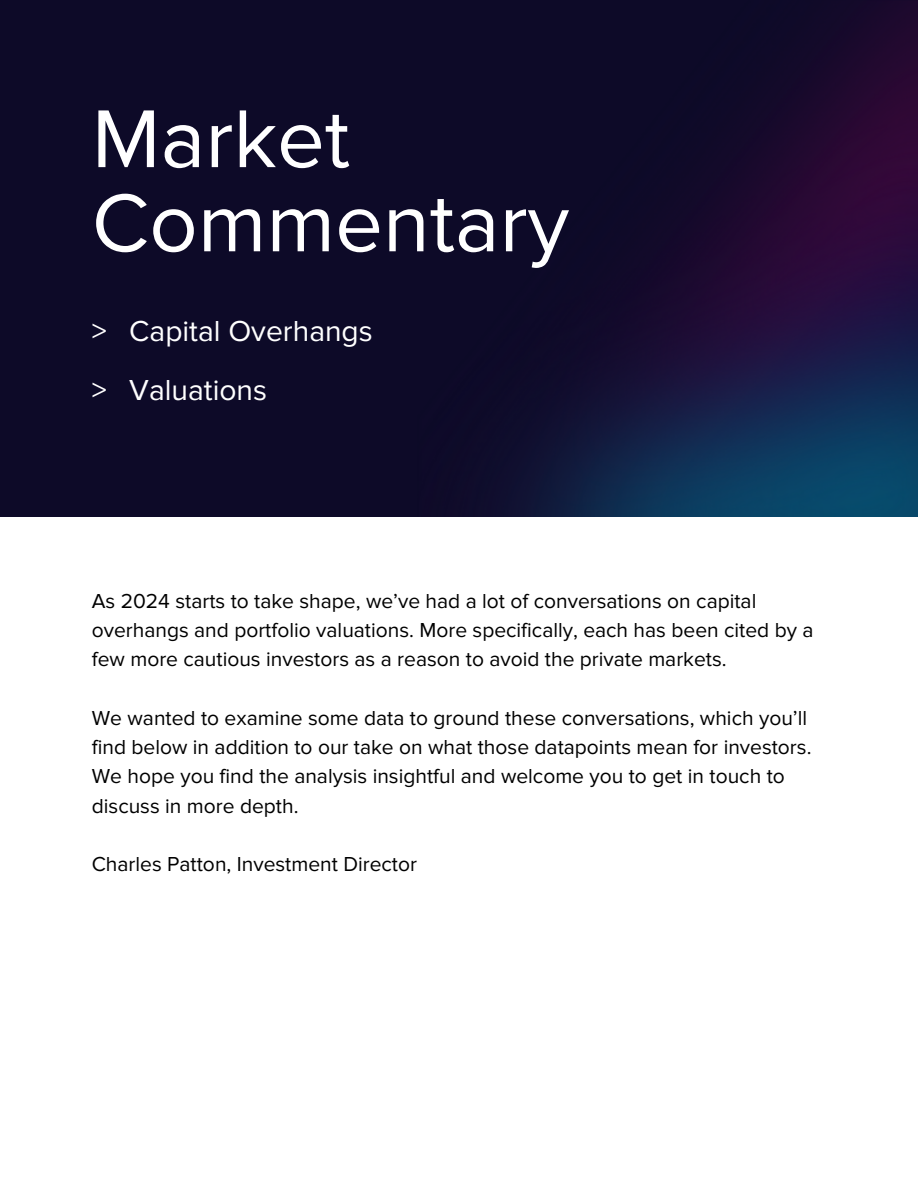
<style>
.page{position:relative;width:918px;height:1188px;background:#fff}
.page>*{position:absolute;margin:0;border:0;box-sizing:border-box;transform-origin:0 0}
.t1{font:85.05px/84.2px "Proxima Nova";color:#fff}
.t2{font:30px "Proxima Nova";color:#fff}
.t3{font:21px/29.2px "Proxima Nova";color:#000}
</style>
<div class="page">
<img style="left:0;top:0;width:918px;height:516px">
<h1 class="t1" style="left:92px;top:99px;width:479px">Market<br>Commentary</h1>
<p class="t2" style="left:92px;top:314px;width:16px">&gt;</p>
<p class="t2" style="left:92px;top:372px;width:16px">&gt;</p>
<h2 class="t2" style="left:129px;top:314px;width:245px">Capital Overhangs</h2>
<p class="t2" style="left:129px;top:372px;width:139px">Valuations</p>
<p class="t3" style="left:92px;top:587px;width:723px">As 2024 starts to take shape, we’ve had a lot of conversations on capital overhangs and portfolio valuations. More specifically, each has been cited by a few more cautious investors as a reason to avoid the private markets.</p>
<p class="t3" style="left:92px;top:704px;width:721px">We wanted to examine some data to ground these conversations, which you’ll find below in addition to our take on what those datapoints mean for investors.<br>We hope you find the analysis insightful and welcome you to get in touch to discuss in more depth.</p>
<h2 class="t3" style="left:92px;top:850px;width:327px">Charles Patton, Investment Director</h2>
</div>
